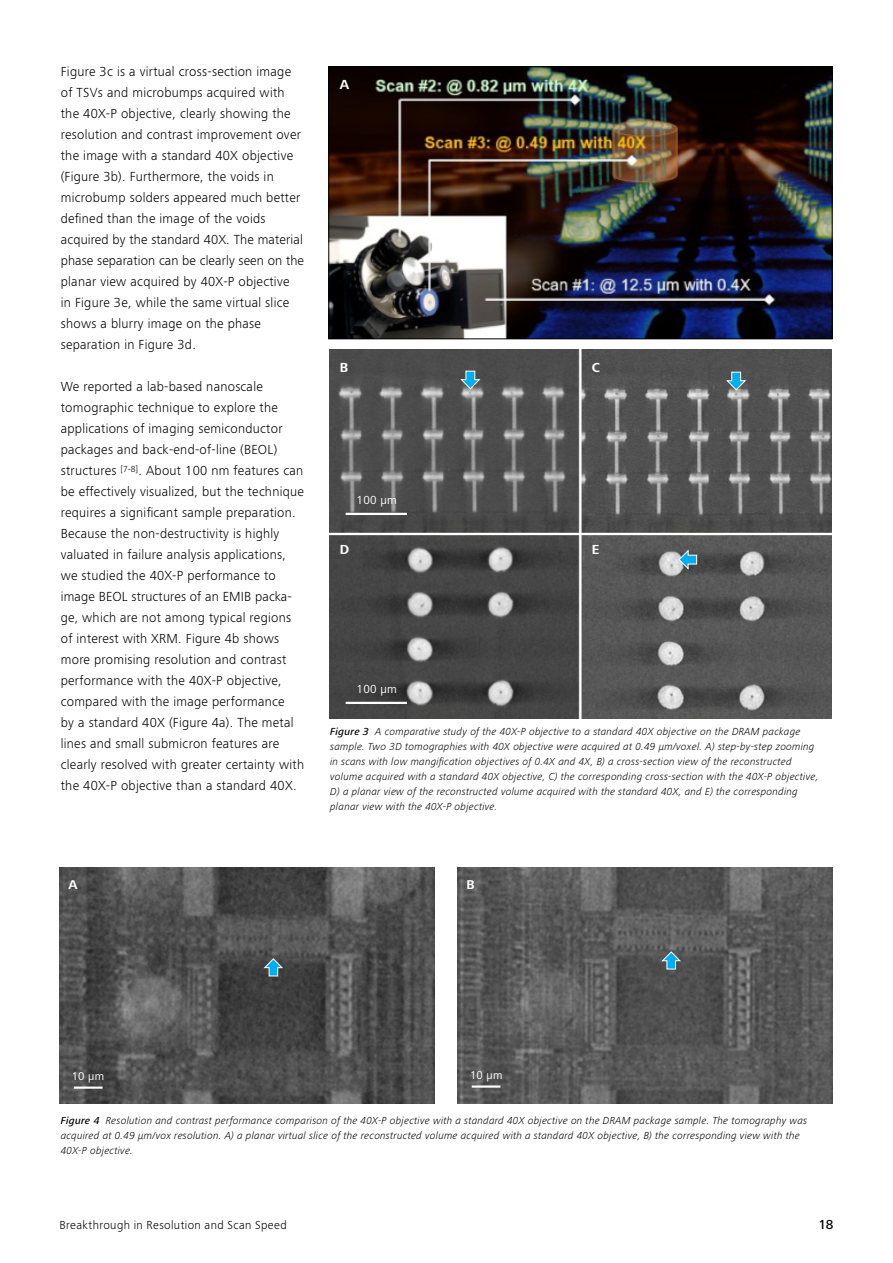
<style>
.page{position:relative;width:893px;height:1263px;background:#fff}
.page>*{position:absolute;margin:0;border:0;box-sizing:border-box;transform-origin:0 0}
.t1{font:300 13.5px/21px "ZEISS Frutiger Next W1 G";letter-spacing:.02em;color:#000}
.t2{font:700 13.5px "ZEISS Frutiger Next W1 G";color:#fff}
.t3{font:500 13.5px "ZEISS Frutiger Next W1 G";color:#000}
.t4{font:700 13.05px "ZEISS Frutiger Next W1 G";color:#fff}
.t5{font:300 12px "ZEISS Frutiger Next W1 G";letter-spacing:.035em;color:#000}
.t6{font:12px "ZEISS Frutiger Next W1 G";letter-spacing:.02em;color:#fff}
.t7{font:11.7px "ZEISS Frutiger Next W1 G";letter-spacing:.02em;color:#fff}
.t8{font:italic 300 10.5px/15px "ZEISS Frutiger Next W1 G";letter-spacing:.02em;color:#000}
.s1{font-family:"ZEISS Frutiger Next W1 G Med It";font-weight:400;font-style:normal}
</style>
<div class="page">
<img style="left:60px;top:867px;width:375px;height:236px">
<img style="left:457px;top:867px;width:375px;height:236px">
<svg style="left:662px;top:951px;width:18px;height:18px"></svg>
<svg style="left:264px;top:958px;width:19px;height:18px"></svg>
<hr style="left:74px;top:1086px;width:29px;height:3px;background:#fff">
<hr style="left:472px;top:1085px;width:28px;height:3px;background:#fff">
<img style="left:331px;top:69px;width:499px;height:268px">
<div style="left:329px;top:67px;width:503px;height:272px;border:1px solid #000"></div>
<img style="left:329px;top:350px;width:503px;height:368px">
<hr style="left:346px;top:702px;width:61px;height:2px;background:#fff">
<hr style="left:346px;top:513px;width:61px;height:2px;background:#fff">
<svg style="left:726px;top:372px;width:20px;height:18px"></svg>
<svg style="left:678px;top:550px;width:19px;height:19px"></svg>
<svg style="left:460px;top:371px;width:20px;height:18px"></svg>
<p class="t1" style="left:61px;top:61px;width:245px">Figure 3c is a virtual cross-section image of TSVs and microbumps acquired with the 40X-P objective, clearly showing the resolution and contrast improvement over the image with a standard 40X objective (Figure 3b). Furthermore, the voids in microbump solders appeared much better defined than the image of the voids acquired by the standard 40X. The material phase separation can be clearly seen on the planar view acquired by 40X-P objective<br>in Figure 3e, while the same virtual slice shows a blurry image on the phase separation in Figure 3d.</p>
<p class="t1" style="left:61px;top:376px;width:245px">We reported a lab-based nanoscale tomographic technique to explore the applications of imaging semiconductor packages and back-end-of-line (BEOL) structures <sup>[7-8]</sup>. About 100 nm features can be effectively visualized, but the technique requires a significant sample preparation.<br>Because the non-destructivity is highly valuated in failure analysis applications, we studied the 40X-P performance to image BEOL structures of an EMIB packa&shy;ge, which are not among typical regions of interest with XRM. Figure 4b shows more promising resolution and contrast performance with the 40X-P objective, compared with the image performance<br>by a standard 40X (Figure 4a). The metal lines and small submicron features are clearly resolved with greater certainty with the 40X-P objective than a standard 40X.</p>
<p class="t2" style="left:340px;top:75px;width:11px">A</p>
<p class="t2" style="left:340px;top:357px;width:10px">B</p>
<p class="t6" style="left:357px;top:491px;width:42px">100 µm</p>
<p class="t2" style="left:340px;top:540px;width:11px">D</p>
<p class="t6" style="left:357px;top:680px;width:42px">100 µm</p>
<p class="t2" style="left:592px;top:357px;width:10px">C</p>
<p class="t2" style="left:592px;top:540px;width:9px">E</p>
<p class="t8" style="left:330px;top:724px;width:490px"><span class="s1">Figure 3</span> A comparative study of the 40X-P objective to a standard 40X objective on the DRAM package sample. Two 3D tomographies with 40X objective were acquired at 0.49 µm/voxel. A) step-by-step zooming in scans with low mangification objectives of 0.4X and 4X, B) a cross-section view of the reconstructed volume acquired with a standard 40X objective, C) the corresponding cross-section with the 40X-P objective, D) a planar view of the reconstructed volume acquired with the standard 40X, and E) the corresponding planar view with the 40X-P objective.</p>
<p class="t4" style="left:69px;top:875px;width:11px">A</p>
<p class="t4" style="left:466px;top:875px;width:10px">B</p>
<p class="t7" style="left:72px;top:1068px;width:34px">10 µm</p>
<p class="t7" style="left:470px;top:1067px;width:34px">10 µm</p>
<p class="t8" style="left:61px;top:1112px;width:748px"><span class="s1">Figure 4</span> Resolution and contrast performance comparison of the 40X-P objective with a standard 40X objective on the DRAM package sample. The tomography was acquired at 0.49 µm/vox resolution. A) a planar virtual slice of the reconstructed volume acquired with a standard 40X objective, B) the corresponding view with the<br>40X-P objective.</p>
<p class="t5" style="left:60px;top:1217px;width:229px">Breakthrough in Resolution and Scan Speed</p>
<p class="t3" style="left:818px;top:1215px;width:16px">18</p>
</div>
